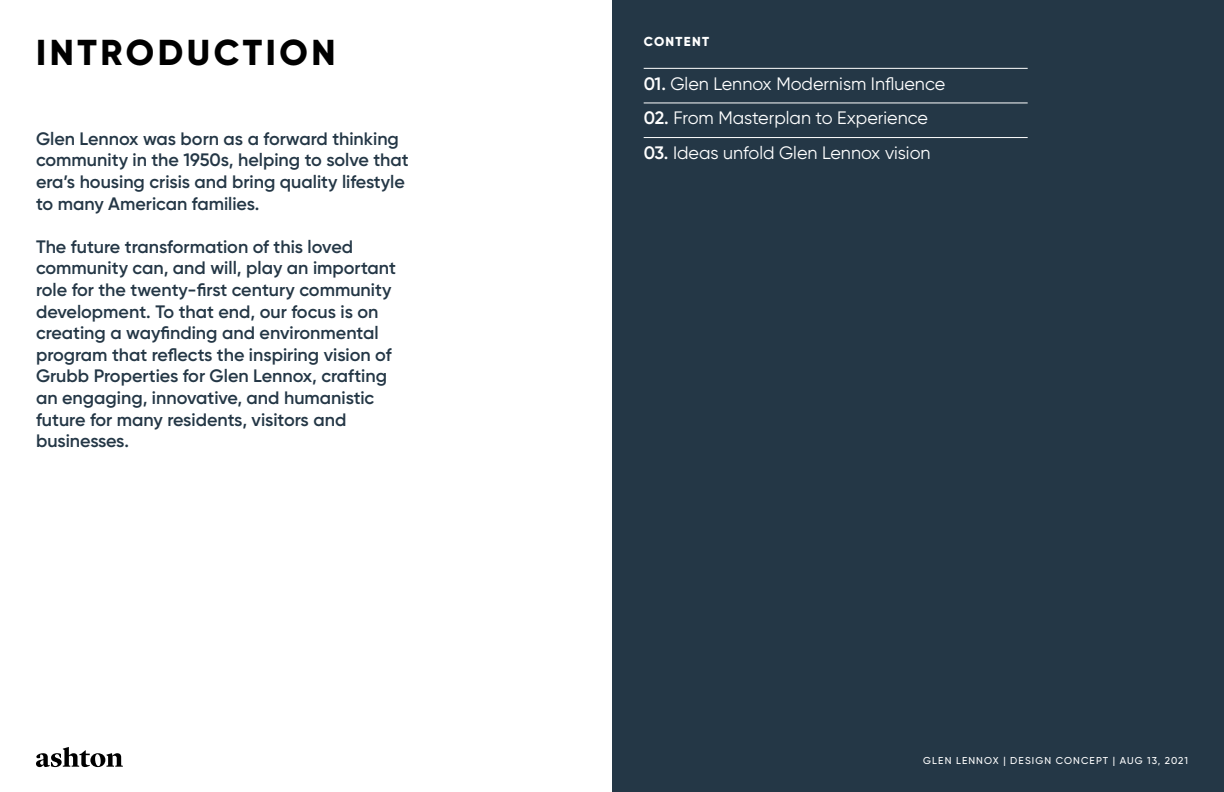
<style>
.page{position:relative;width:1224px;height:792px;background:#fff}
.page>*{position:absolute;margin:0;border:0;box-sizing:border-box;transform-origin:0 0}
.t1{font:800 36px "Gilroy";letter-spacing:.1em;color:#000}
.t2{font:600 18px/21.6px "Gilroy";color:#243746}
.t3{font:18px "Gilroy";color:#fff}
.t4{font:800 13px "Gilroy";letter-spacing:.1em;color:#fff}
.t5{font:500 10px "Gilroy";letter-spacing:.11em;color:#fff}
.s1{font-weight:600}
</style>
<div class="page">
<svg style="left:36px;top:747px;width:87px;height:20px"></svg>
<div style="left:612px;top:0;width:612px;height:792px;background:#243746"></div>
<hr style="left:644px;top:68px;width:384px;height:1px;background:#fff">
<hr style="left:644px;top:103px;width:384px;height:1px;background:#fff">
<hr style="left:644px;top:137px;width:384px;height:1px;background:#fff">
<h1 class="t1" style="left:36px;top:30px;width:301px">INTRODUCTION</h1>
<p class="t2" style="left:36px;top:128px;width:374px">Glen Lennox was born as a forward thinking community in the 1950s, helping to solve that era’s housing crisis and bring quality lifestyle to many American families.</p>
<p class="t2" style="left:36px;top:236px;width:361px">The future transformation of this loved community can, and will, play an important role for the twenty-first century community development. To that end, our focus is on creating a wayfinding and environmental program that reflects the inspiring vision of Grubb Properties for Glen Lennox, crafting an engaging, innovative, and humanistic future for many residents, visitors and businesses.</p>
<p class="t4" style="left:644px;top:34px;width:67px">CONTENT</p>
<p class="t3" style="left:644px;top:72px;width:303px"><span class="s1">01.</span> Glen Lennox Modernism Influence</p>
<p class="t3" style="left:644px;top:107px;width:286px"><span class="s1">02.</span> From Masterplan to Experience</p>
<p class="t3" style="left:644px;top:142px;width:288px"><span class="s1">03.</span> Ideas unfold Glen Lennox vision</p>
<p class="t5" style="left:923px;top:754px;width:266px">GLEN LENNOX | DESIGN CONCEPT | AUG 13, 2021</p>
</div>
